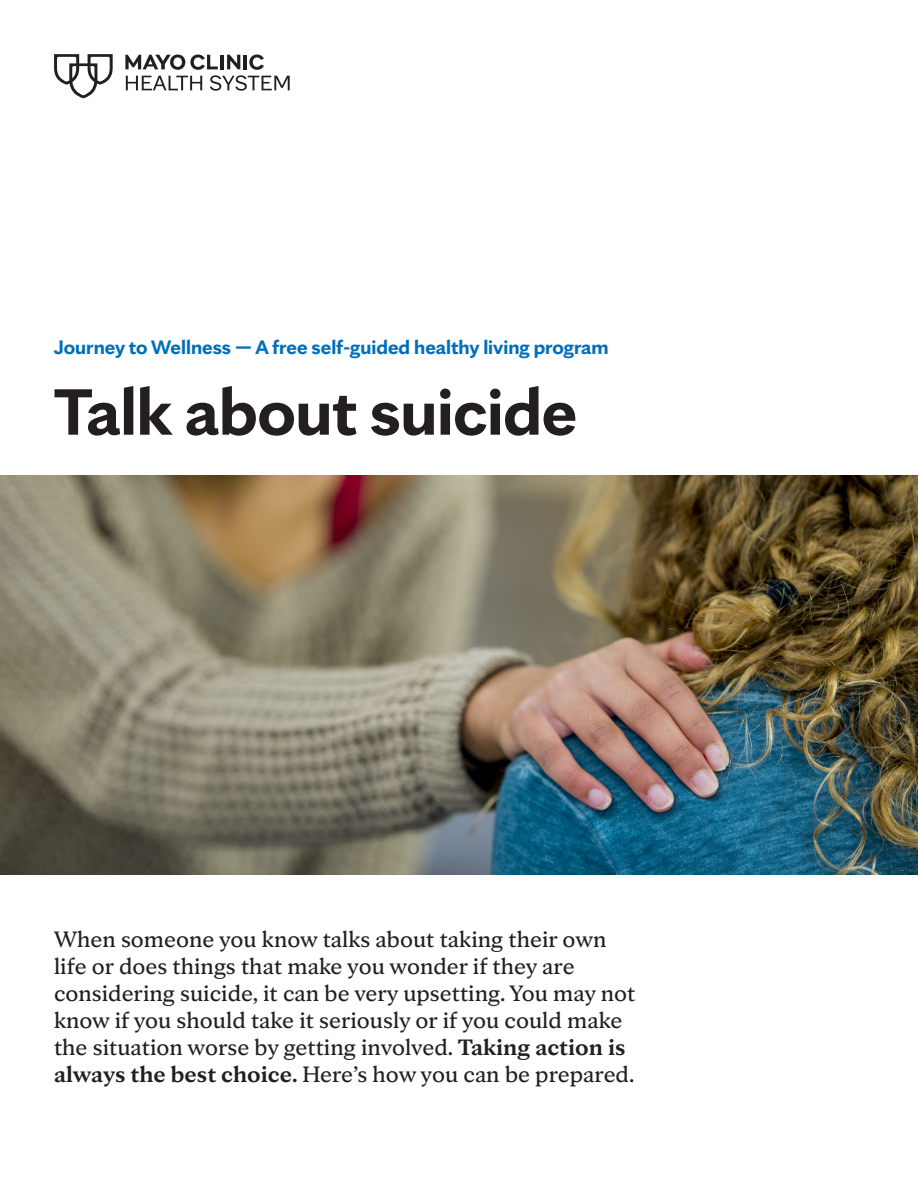
<style>
.page{position:relative;width:918px;height:1188px;background:#fff}
.page>*{position:absolute;margin:0;border:0;box-sizing:border-box;transform-origin:0 0}
.MCHS_-_TITLE_BOLD{font:700 70.5px "Mayo Clinic Sans";letter-spacing:-.005em;color:#231f20}
.MC_-_INTRO{font:24px/27px "Mayo Clinic Serif";color:#231f20}
.MCHS_-_SUBTITLE{font:700 21px "Mayo Clinic Sans";color:#006fba}
.s1{font-weight:700}
</style>
<div class="page">
<img style="left:0;top:476px;width:918px;height:399px">
<svg style="left:125px;top:55px;width:165px;height:36px"></svg>
<svg style="left:54px;top:54px;width:59px;height:44px"></svg>
<p class="MCHS_-_SUBTITLE" style="left:54px;top:330px;width:556px">Journey to Wellness — A free self-guided healthy living program</p>
<p class="MCHS_-_TITLE_BOLD" style="left:54px;top:355px;width:525px">Talk about suicide</p>
<p class="MC_-_INTRO" style="left:54px;top:922px;width:583px">When someone you know talks about taking their own life or does things that make you wonder if they are considering suicide, it can be very upsetting. You may not know if you should take it seriously or if you could make the situation worse by getting involved. <span class="s1">Taking action is always the best choice.</span> Here’s how you can be prepared.</p>
</div>
